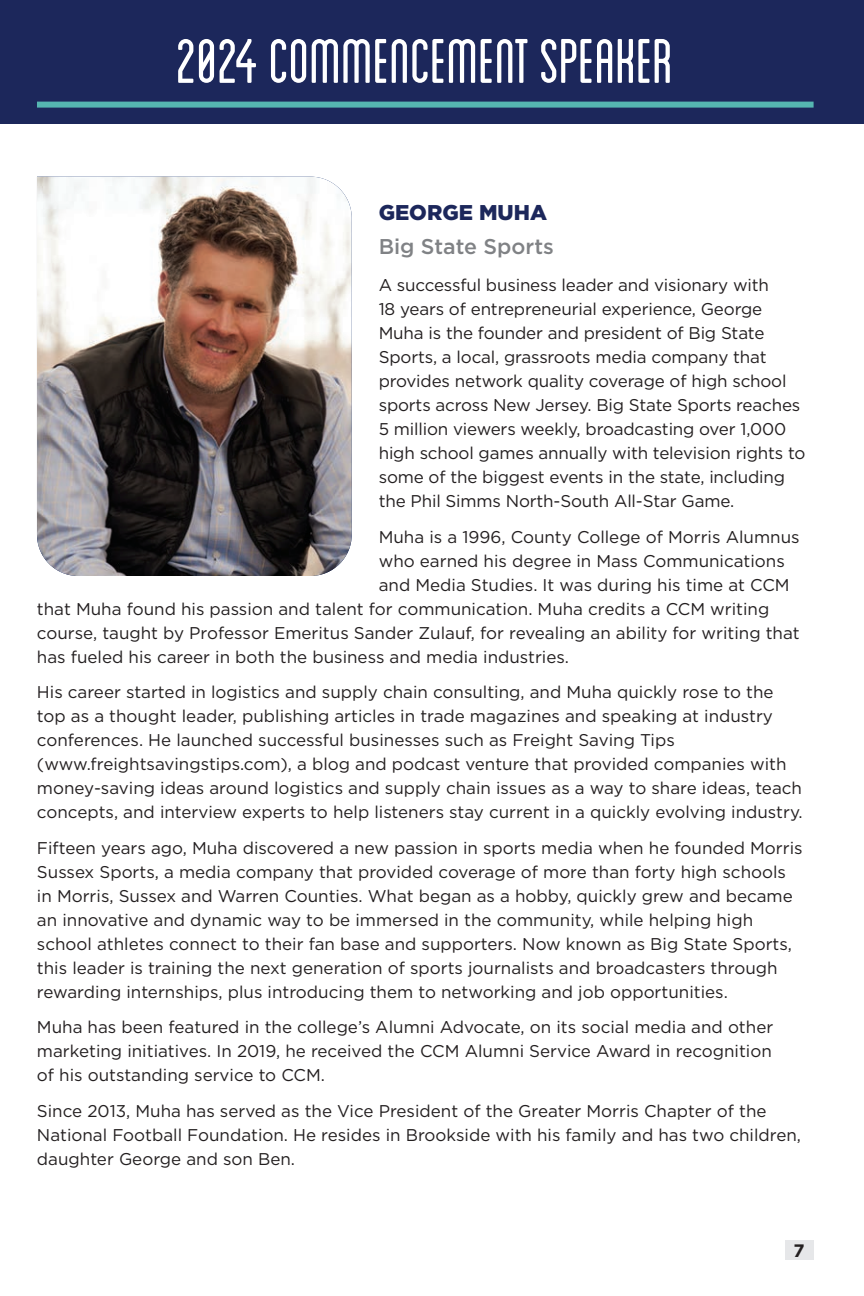
<style>
.page{position:relative;width:864px;height:1296px;background:#fff}
.page>*{position:absolute;margin:0;border:0;box-sizing:border-box;transform-origin:0 0}
.t1{font:condensed 66px "Blanch";color:#fff}
.Faculty_Name{font:500 21.4px "Gotham";color:#808285}
.Faculty_Name-2{font:900 21.4px "Gotham";color:#1c275b}
.t2{font:700 18px "Gotham";color:#231f20}
.Text{font:17px/24px "Gotham";color:#231f20}
</style>
<div class="page">
<img style="left:37px;top:177px;width:315px;height:399px">
<div style="left:0;top:0;width:864px;height:123px;background:#1c275b"></div>
<div style="left:37px;top:102px;width:777px;height:6px;background:#55b6b1"></div>
<div style="left:785px;top:1241px;width:29px;height:19px;background:#e6e7e9"></div>
<p class="t1" style="left:176px;top:25px;width:499px">2024 COMMENCEMENT SPEAKER</p>
<p class="Faculty_Name-2" style="left:379px;top:197px;width:170px">GEORGE MUHA</p>
<p class="Faculty_Name" style="left:379px;top:233px;width:177px">Big State Sports</p>
<p class="Text" style="left:379px;top:273px;width:428px">A successful business leader and visionary with<br>18 years of entrepreneurial experience, George Muha is the founder and president of Big State Sports, a local, grassroots media company that provides network quality coverage of high school sports across New Jersey. Big State Sports reaches 5 million viewers weekly, broadcasting over 1,000 high school games annually with television rights to some of the biggest events in the state, including the Phil Simms North-South All-Star Game.</p>
<p class="Text" style="left:379px;top:524px;width:422px">Muha is a 1996, County College of Morris Alumnus</p>
<p class="Text" style="left:379px;top:548px;width:408px">who earned his degree in Mass Communications</p>
<p class="Text" style="left:379px;top:572px;width:412px">and Media Studies. It was during his time at CCM</p>
<p class="Text" style="left:37px;top:596px;width:734px">that Muha found his passion and talent for communication. Muha credits a CCM writing</p>
<p class="Text" style="left:37px;top:620px;width:764px">course, taught by Professor Emeritus Sander Zulauf, for revealing an ability for writing that</p>
<p class="Text" style="left:37px;top:644px;width:534px">has fueled his career in both the business and media industries.</p>
<p class="Text" style="left:37px;top:680px;width:767px">His career started in logistics and supply chain consulting, and Muha quickly rose to the top as a thought leader, publishing articles in trade magazines and speaking at industry conferences. He launched successful businesses such as Freight Saving Tips (www.freightsavingstips.com), a blog and podcast venture that provided companies with money-saving ideas around logistics and supply chain issues as a way to share ideas, teach concepts, and interview experts to help listeners stay current in a quickly evolving industry.</p>
<p class="Text" style="left:37px;top:835px;width:767px">Fifteen years ago, Muha discovered a new passion in sports media when he founded Morris Sussex Sports, a media company that provided coverage of more than forty high schools in Morris, Sussex and Warren Counties. What began as a hobby, quickly grew and became an innovative and dynamic way to be immersed in the community, while helping high school athletes connect to their fan base and supporters. Now known as Big State Sports, this leader is training the next generation of sports journalists and broadcasters through rewarding internships, plus introducing them to networking and job opportunities.</p>
<p class="Text" style="left:37px;top:1015px;width:738px;text-align:justify">Muha has been featured in the college’s Alumni Advocate, on its social media and other marketing initiatives. In 2019, he received the CCM Alumni Service Award in recognition of his outstanding service to CCM.</p>
<p class="Text" style="left:37px;top:1098px;width:766px">Since 2013, Muha has served as the Vice President of the Greater Morris Chapter of the<br>National Football Foundation. He resides in Brookside with his family and has two children, daughter George and son Ben.</p>
<p class="t2" style="left:794px;top:1239px;width:13px">7</p>
</div>
